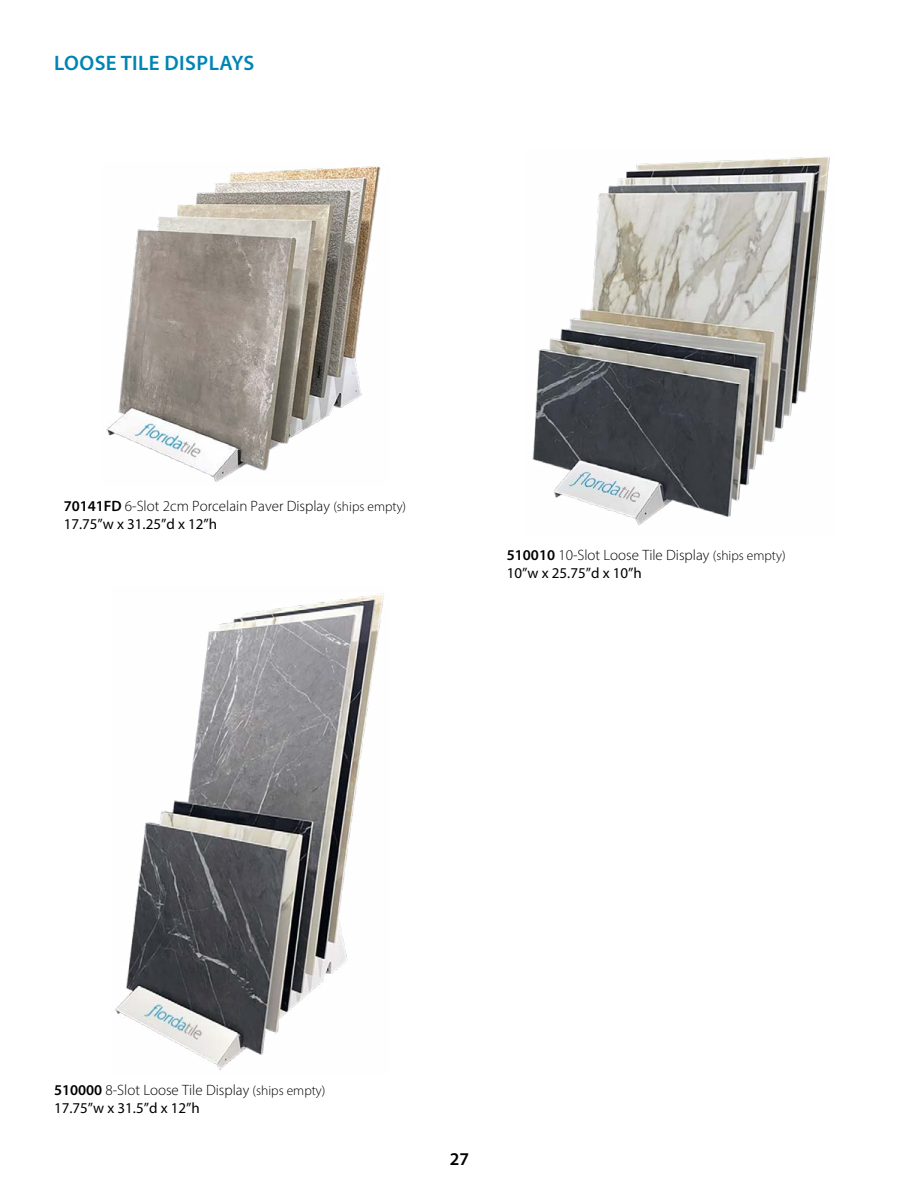
<style>
.page{position:relative;width:918px;height:1188px;background:#fff}
.page>*{position:absolute;margin:0;border:0;box-sizing:border-box;transform-origin:0 0}
.t1{font:600 21px "Myriad Pro";letter-spacing:.02em;color:#0085b3}
.t2{font:600 18px "Myriad Pro";color:#000}
.t3{font:300 15px/18px "Myriad Pro";color:#000}
.s1{font-weight:600}
.s2{font-size:13.5px}
.s3{font-weight:400}
</style>
<div class="page">
<img style="left:106px;top:166px;width:275px;height:316px">
<img style="left:115px;top:593px;width:269px;height:477px">
<img style="left:532px;top:157px;width:298px;height:369px">
<h1 class="t1" style="left:54px;top:49px;width:202px">LOOSE TILE DISPLAYS</h1>
<p class="t3" style="left:64px;top:497px;width:344px"><span class="s1">70141FD</span> 6-Slot 2cm Porcelain Paver Display <span class="s2">(ships empty)<br></span><span class="s3">17.75”w x 31.25”d x 12”h</span></p>
<p class="t3" style="left:507px;top:546px;width:280px"><span class="s1">510010</span> 10-Slot Loose Tile Display <span class="s2">(ships empty)<br></span><span class="s3">10”w x 25.75”d x 10”h</span></p>
<p class="t3" style="left:54px;top:1081px;width:273px"><span class="s1">510000</span> 8-Slot Loose Tile Display <span class="s2">(ships empty)<br></span><span class="s3">17.75”w x 31.5”d x 12”h</span></p>
<p class="t2" style="left:450px;top:1147px;width:21px">27</p>
</div>
